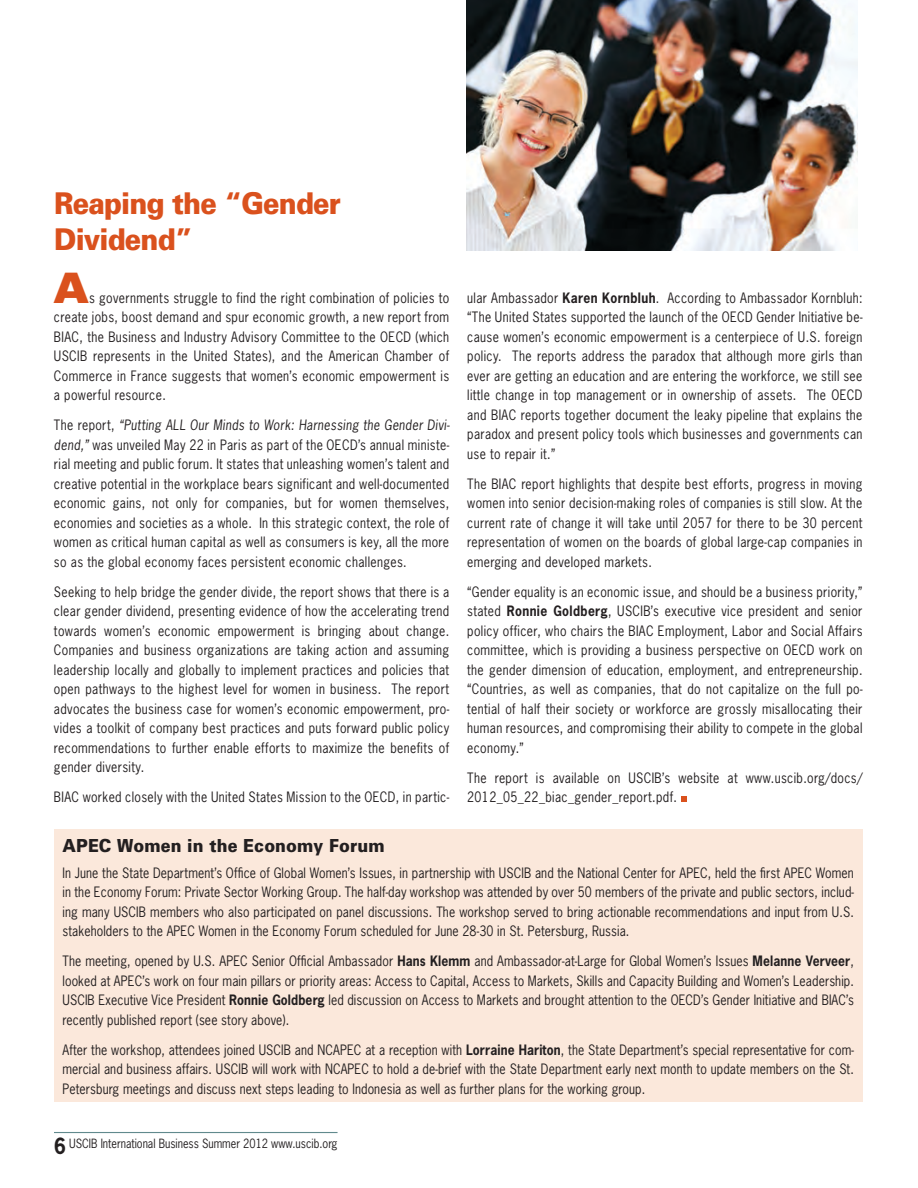
<style>
.page{position:relative;width:918px;height:1188px;background:#fff}
.page>*{position:absolute;margin:0;border:0;box-sizing:border-box;transform-origin:0 0}
.TEXT_9_12{font:900 expanded 42px "Univers";color:#da511d;scale:.75 1}
._14_pt_Univer_black{font:900 30px/36px "Univers";letter-spacing:-.03em;color:#da511d;scale:.9 1}
._14_pt_Univer_black-2{font:900 18px "Univers";letter-spacing:.01em;color:#231f20;scale:.9 1}
.TEXT_9_12-2{font:13.5px/19.5px "News Gothic Std";letter-spacing:.03em;color:#231f20;text-align:justify;scale:.9 1}
.t1{font:12px "News Gothic Std";color:#231f20;scale:.9 1}
.s1{font-style:italic}
.s2{font-weight:700}
.s3{font-weight:700;font-size:21px}
</style>
<div class="page">
<hr style="left:54px;top:1132px;width:284px;height:1px;background:#618a8d">
<svg style="left:681px;top:796px;width:6px;height:6px"></svg>
<img style="left:466px;top:0;width:391px;height:250px">
<div style="left:54px;top:830px;width:808px;height:272px;background:#fbe8db"></div>
<p class="_14_pt_Univer_black" style="left:54px;top:185px;width:320px">Reaping the “Gender<br>Dividend”</p>
<p class="TEXT_9_12" style="left:54px;top:263px;width:47px">A</p>
<p class="TEXT_9_12-2" style="left:54px;top:288px;width:441px;text-indent:35px">s governments struggle to find the right combination of policies to create jobs, boost demand and spur economic growth, a new report from BIAC, the Business and Industry Advisory Committee to the OECD (which USCIB represents in the United States), and the American Chamber of Commerce in France suggests that women’s economic empowerment is a powerful resource.</p>
<p class="TEXT_9_12-2" style="left:54px;top:416px;width:441px">The report, <span class="s1">“Putting ALL Our Minds to Work: Harnessing the Gender Divi&shy;dend,”</span> was unveiled May 22 in Paris as part of the OECD’s annual ministe&shy;rial meeting and public forum. It states that unleashing women’s talent and creative potential in the workplace bears significant and well-documented economic gains, not only for companies, but for women themselves, economies and societies as a whole. In this strategic context, the role of women as critical human capital as well as consumers is key, all the more so as the global economy faces persistent economic challenges.</p>
<p class="TEXT_9_12-2" style="left:54px;top:582px;width:441px">Seeking to help bridge the gender divide, the report shows that there is a clear gender dividend, presenting evidence of how the accelerating trend towards women’s economic empowerment is bringing about change.<br>Companies and business organizations are taking action and assuming leadership locally and globally to implement practices and policies that open pathways to the highest level for women in business. The report advocates the business case for women’s economic empowerment, pro&shy;vides a toolkit of company best practices and puts forward public policy recommendations to further enable efforts to maximize the benefits of gender diversity.</p>
<p class="TEXT_9_12-2" style="left:54px;top:787px;width:441px">BIAC worked closely with the United States Mission to the OECD, in partic-</p>
<p class="TEXT_9_12-2" style="left:467px;top:288px;width:441px">ular Ambassador <span class="s2">Karen Kornbluh</span>. According to Ambassador Kornbluh: “The United States supported the launch of the OECD Gender Initiative be&shy;cause women’s economic empowerment is a centerpiece of U.S. foreign policy. The reports address the paradox that although more girls than ever are getting an education and are entering the workforce, we still see little change in top management or in ownership of assets. The OECD and BIAC reports together document the leaky pipeline that explains the paradox and present policy tools which businesses and governments can use to repair it.”</p>
<p class="TEXT_9_12-2" style="left:467px;top:474px;width:441px">The BIAC report highlights that despite best efforts, progress in moving women into senior decision-making roles of companies is still slow. At the current rate of change it will take until 2057 for there to be 30 percent representation of women on the boards of global large-cap companies in emerging and developed markets.</p>
<p class="TEXT_9_12-2" style="left:467px;top:582px;width:441px">“Gender equality is an economic issue, and should be a business priority,” stated <span class="s2">Ronnie Goldberg</span>, USCIB’s executive vice president and senior policy officer, who chairs the BIAC Employment, Labor and Social Affairs committee, which is providing a business perspective on OECD work on the gender dimension of education, employment, and entrepreneurship. “Countries, as well as companies, that do not capitalize on the full po&shy;tential of half their society or workforce are grossly misallocating their human resources, and compromising their ability to compete in the global economy.”</p>
<p class="TEXT_9_12-2" style="left:467px;top:768px;width:441px">The report is available on USCIB’s website at www.uscib.org/docs/<br>2012_05_22_biac_gender_report.pdf.</p>
<p class="_14_pt_Univer_black-2" style="left:63px;top:835px;width:360px">APEC Women in the Economy Forum</p>
<p class="TEXT_9_12-2" style="left:63px;top:863px;width:881px">In June the State Department’s Office of Global Women’s Issues, in partnership with USCIB and the National Center for APEC, held the first APEC Women in the Economy Forum: Private Sector Working Group. The half-day workshop was attended by over 50 members of the private and public sectors, includ&shy;ing many USCIB members who also participated on panel discussions. The workshop served to bring actionable recommendations and input from U.S. stakeholders to the APEC Women in the Economy Forum scheduled for June 28-30 in St. Petersburg, Russia.</p>
<p class="TEXT_9_12-2" style="left:63px;top:951px;width:881px">The meeting, opened by U.S. APEC Senior Official Ambassador <span class="s2">Hans Klemm</span> and Ambassador-at-Large for Global Women’s Issues <span class="s2">Melanne Verveer</span>, looked at APEC’s work on four main pillars or priority areas: Access to Capital, Access to Markets, Skills and Capacity Building and Women’s Leadership.<br>USCIB Executive Vice President <span class="s2">Ronnie Goldberg</span> led discussion on Access to Markets and brought attention to the OECD’s Gender Initiative and BIAC’s recently published report (see story above).</p>
<p class="TEXT_9_12-2" style="left:63px;top:1040px;width:881px">After the workshop, attendees joined USCIB and NCAPEC at a reception with <span class="s2">Lorraine Hariton</span>, the State Department’s special representative for com&shy;mercial and business affairs. USCIB will work with NCAPEC to hold a de-brief with the State Department early next month to update members on the St.<br>Petersburg meetings and discuss next steps leading to Indonesia as well as further plans for the working group.</p>
<p class="t1" style="left:54px;top:1136px;width:317px"><span class="s3">6</span> USCIB International Business Summer 2012 www.uscib.org</p>
</div>
